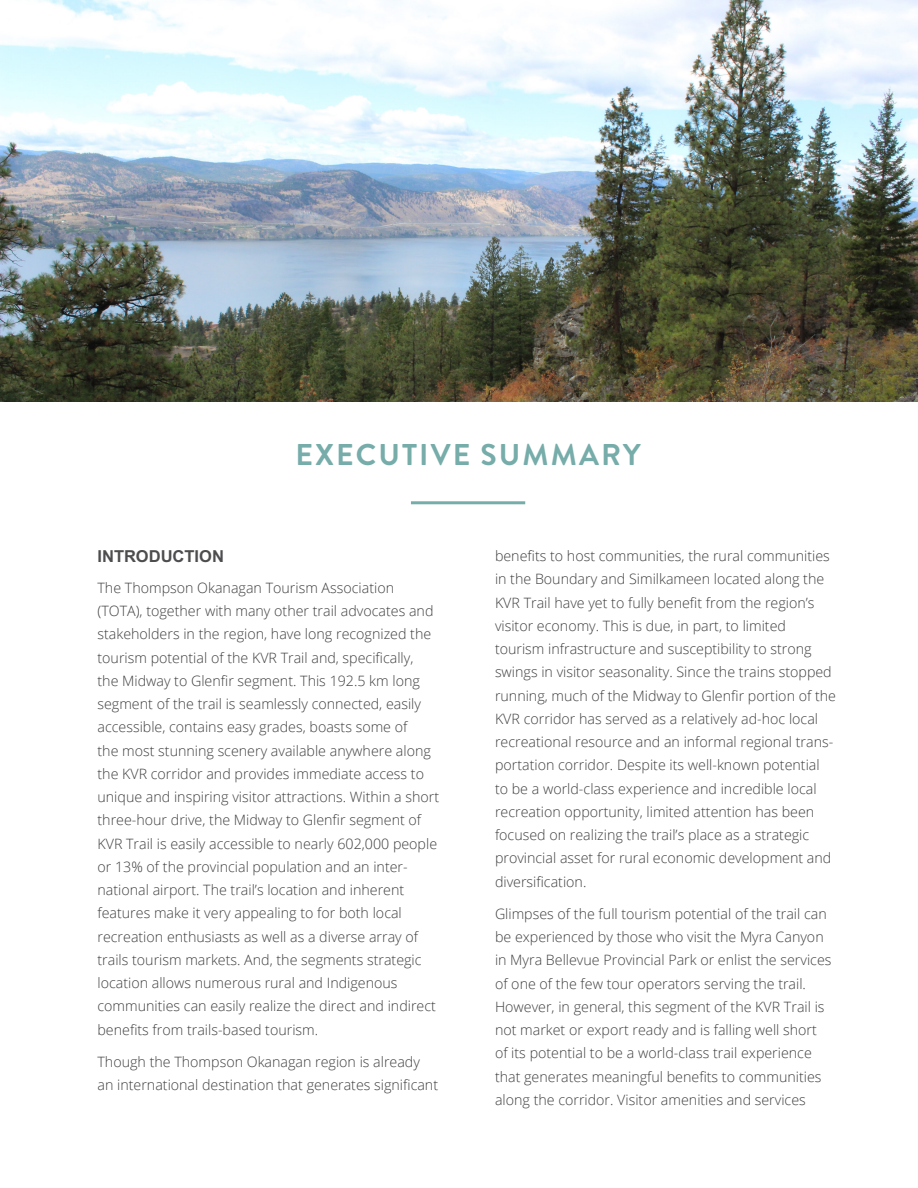
<style>
.page{position:relative;width:918px;height:1188px;background:#fff}
.page>*{position:absolute;margin:0;border:0;box-sizing:border-box;transform-origin:0 0}
.Heading_1{font:700 30px "Brandon Grotesque";letter-spacing:.07em;color:#76aca9}
.Heading_3{font:700 16.5px "Arial MT Std";color:#4d4d4f}
.Body_Paragraph{font:300 14.25px/23.2px "Open Sans";color:#3e3e3f}
</style>
<div class="page">
<hr style="left:411px;top:501px;width:114px;height:3px;background:#76aca9">
<img style="left:0;top:0;width:918px;height:401px">
<p class="Heading_1" style="left:295px;top:433px;width:347px">EXECUTIVE SUMMARY</p>
<p class="Heading_3" style="left:98px;top:547px;width:128px">INTRODUCTION</p>
<p class="Body_Paragraph" style="left:98px;top:576px;width:343px">The Thompson Okanagan Tourism Association (TOTA), together with many other trail advocates and stakeholders in the region, have long recognized the tourism potential of the KVR Trail and, specifically,<br>the Midway to Glenfir segment. This 192.5 km long segment of the trail is seamlessly connected, easily accessible, contains easy grades, boasts some of<br>the most stunning scenery available anywhere along the KVR corridor and provides immediate access to unique and inspiring visitor attractions. Within a short three-hour drive, the Midway to Glenfir segment of KVR Trail is easily accessible to nearly 602,000 people or 13% of the provincial population and an inter&shy;national airport. The trail’s location and inherent features make it very appealing to for both local recreation enthusiasts as well as a diverse array of trails tourism markets. And, the segments strategic location allows numerous rural and Indigenous communities can easily realize the direct and indirect benefits from trails-based tourism.</p>
<p class="Body_Paragraph" style="left:98px;top:1050px;width:342px">Though the Thompson Okanagan region is already an international destination that generates significant</p>
<p class="Body_Paragraph" style="left:495px;top:544px;width:343px">benefits to host communities, the rural communities in the Boundary and Similkameen located along the KVR Trail have yet to fully benefit from the region’s visitor economy. This is due, in part, to limited tourism infrastructure and susceptibility to strong swings in visitor seasonality. Since the trains stopped running, much of the Midway to Glenfir portion of the KVR corridor has served as a relatively ad-hoc local recreational resource and an informal regional trans&shy;portation corridor. Despite its well-known potential to be a world-class experience and incredible local recreation opportunity, limited attention has been focused on realizing the trail’s place as a strategic provincial asset for rural economic development and diversification.</p>
<p class="Body_Paragraph" style="left:495px;top:902px;width:338px">Glimpses of the full tourism potential of the trail can be experienced by those who visit the Myra Canyon in Myra Bellevue Provincial Park or enlist the services of one of the few tour operators serving the trail.<br>However, in general, this segment of the KVR Trail is not market or export ready and is falling well short of its potential to be a world-class trail experience that generates meaningful benefits to communities along the corridor. Visitor amenities and services</p>
</div>
